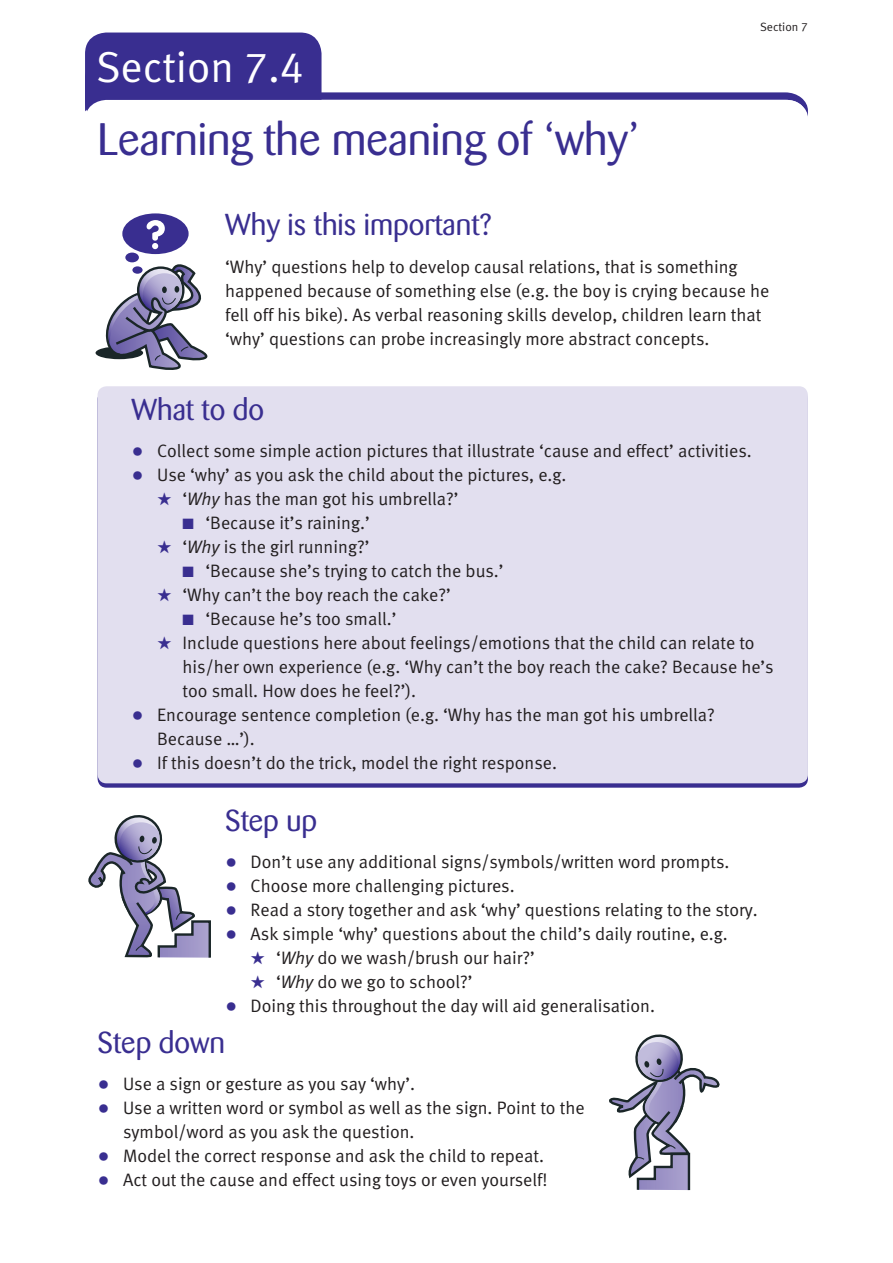
<style>
.page{position:relative;width:893px;height:1263px;background:#fff}
.page>*{position:absolute;margin:0;border:0;box-sizing:border-box;transform-origin:0 0}
.t1{font:45px "Barmeno";color:#392e90}
.t2{font:43.2px "Meta Normal LF";color:#fff}
.t3{font:30px "Barmeno";color:#392e90}
.t4{font:18px/24px "Meta Normal LF";color:#231f20}
.t5{font:12px "Meta Normal LF";color:#231f20}
.s1{font-size:24px;color:#392e90}
.s2{color:#392e90}
.s3{font-style:italic}
</style>
<div class="page">
<div style="left:98px;top:386px;width:710px;height:397px;background:#e2dfef;border-radius:9px"></div>
<div style="left:85px;top:33px;width:237px;height:90px;background:#392e90;border-radius:21px"></div>
<svg style="left:85px;top:60px;width:723px;height:57px"></svg>
<div style="left:85px;top:100px;width:723px;height:159px;background:#fff;border-radius:21px"></div>
<svg style="left:88px;top:815px;width:123px;height:143px"></svg>
<div style="left:96px;top:347px;width:47px;height:12px;background:#1a2628;border-radius:50%"></div>
<div style="left:122px;top:213px;width:67px;height:41px;background:#392e90;border-radius:50%"></div>
<div style="left:125px;top:253px;width:14px;height:9px;background:#392e90;border-radius:50%"></div>
<svg style="left:147px;top:220px;width:18px;height:29px"></svg>
<svg style="left:103px;top:264px;width:105px;height:106px"></svg>
<svg style="left:609px;top:1034px;width:111px;height:157px"></svg>
<h2 class="t2" style="left:96px;top:42px;width:209px">Section 7.4</h2>
<h1 class="t1" style="left:98px;top:113px;width:543px">Learning the meaning of ‘why’</h1>
<p class="t5" style="left:760px;top:20px;width:49px">Section 7</p>
<h3 class="t3" style="left:225px;top:207px;width:268px">Why is this important?</h3>
<p class="t4" style="left:225px;top:254px;width:546px">‘Why’ questions help to develop causal relations, that is something happened because of something else (e.g. the boy is crying because he fell off his bike). As verbal reasoning skills develop, children learn that ‘why’ questions can probe increasingly more abstract concepts.</p>
<h3 class="t3" style="left:132px;top:392px;width:134px">What to do</h3>
<p class="t4" style="left:132px;top:439px;width:622px"><span class="s1">•</span> Collect some simple action pictures that illustrate ‘cause and effect’ activities.</p>
<p class="t4" style="left:132px;top:463px;width:436px"><span class="s1">•</span> Use ‘why’ as you ask the child about the pictures, e.g.</p>
<p class="t4" style="left:157px;top:487px;width:303px"><span class="s2">★</span> ‘<span class="s3">Why</span> has the man got his umbrella?’</p>
<p class="t4" style="left:183px;top:511px;width:189px"><span class="s2">■</span> ‘Because it’s raining.’</p>
<p class="t4" style="left:157px;top:535px;width:214px"><span class="s2">★</span> ‘<span class="s3">Why</span> is the girl running?’</p>
<p class="t4" style="left:183px;top:559px;width:322px"><span class="s2">■</span> ‘Because she’s trying to catch the bus.’</p>
<p class="t4" style="left:157px;top:583px;width:295px"><span class="s2">★</span> ‘Why can’t the boy reach the cake?’</p>
<p class="t4" style="left:183px;top:607px;width:215px"><span class="s2">■</span> ‘Because he’s too small.’</p>
<p class="t4" style="left:183px;top:631px;width:593px;text-indent:-26px"><span class="s2">★</span> Include questions here about feelings/emotions that the child can relate to his/her own experience (e.g. ‘Why can’t the boy reach the cake? Because he’s too small. How does he feel?’).</p>
<p class="t4" style="left:157px;top:703px;width:559px;text-indent:-26px"><span class="s1">•</span> Encourage sentence completion (e.g. ‘Why has the man got his umbrella?<br>Because …’).</p>
<p class="t4" style="left:132px;top:751px;width:427px"><span class="s1">•</span> If this doesn’t do the trick, model the right response.</p>
<h3 class="t3" style="left:225px;top:803px;width:93px">Step up</h3>
<p class="t4" style="left:225px;top:850px;width:506px"><span class="s1">•</span> Don’t use any additional signs/symbols/written word prompts.</p>
<p class="t4" style="left:225px;top:874px;width:291px"><span class="s1">•</span> Choose more challenging pictures.</p>
<p class="t4" style="left:225px;top:898px;width:534px"><span class="s1">•</span> Read a story together and ask ‘why’ questions relating to the story.</p>
<p class="t4" style="left:225px;top:922px;width:504px"><span class="s1">•</span> Ask simple ‘why’ questions about the child’s daily routine, e.g.</p>
<p class="t4" style="left:251px;top:946px;width:286px"><span class="s2">★</span> ‘<span class="s3">Why</span> do we wash/brush our hair?’</p>
<p class="t4" style="left:251px;top:970px;width:223px"><span class="s2">★</span> ‘<span class="s3">Why</span> do we go to school?’</p>
<p class="t4" style="left:225px;top:994px;width:431px"><span class="s1">•</span> Doing this throughout the day will aid generalisation.</p>
<h3 class="t3" style="left:98px;top:1025px;width:129px">Step down</h3>
<p class="t4" style="left:98px;top:1072px;width:319px"><span class="s1">•</span> Use a sign or gesture as you say ‘why’.</p>
<p class="t4" style="left:123px;top:1096px;width:463px;text-indent:-26px"><span class="s1">•</span> Use a written word or symbol as well as the sign. Point to the symbol/word as you ask the question.</p>
<p class="t4" style="left:98px;top:1144px;width:448px"><span class="s1">•</span> Model the correct response and ask the child to repeat.</p>
<p class="t4" style="left:98px;top:1168px;width:451px"><span class="s1">•</span> Act out the cause and effect using toys or even yourself!</p>
</div>
